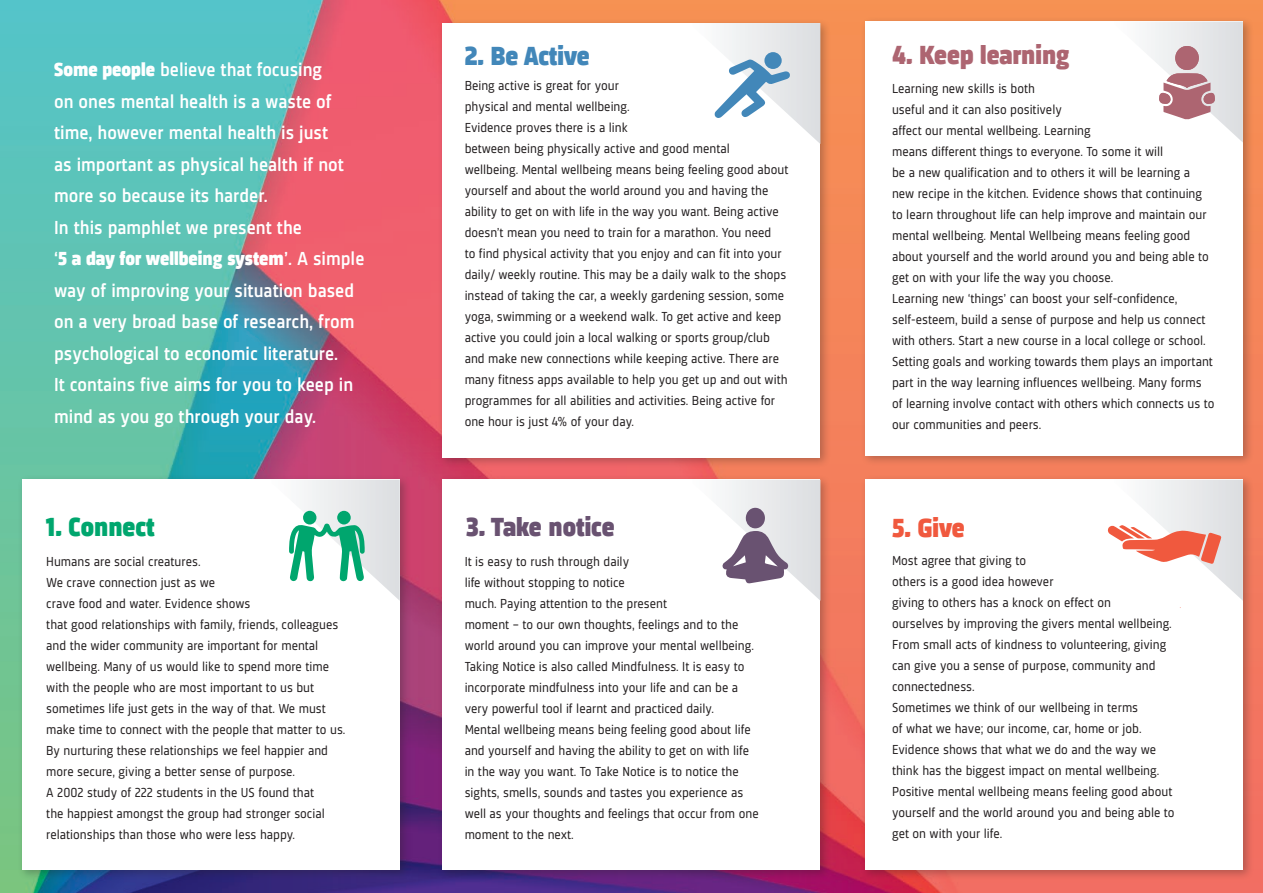
<style>
.page{position:relative;width:1263px;height:893px;background:#fff}
.page>*{position:absolute;margin:0;border:0;box-sizing:border-box;transform-origin:0 0}
.t1{font:900 27px "Sinews Sans Pro";color:#ad6571}
.t2{font:900 27px "Sinews Sans Pro";color:#695271}
.t3{font:900 27px "Sinews Sans Pro";color:#4287b9}
.t4{font:900 27px "Sinews Sans Pro";color:#00a66e}
.t5{font:900 27px "Sinews Sans Pro";color:#f0593e}
.t6{font:500 19.5px/31.5px "Sinews Sans Pro";color:#fff}
.t7{font:13.5px/21px "Sinews Sans Pro";color:#231f20}
.s1{font-weight:900}
</style>
<div class="page">
<img style="left:0;top:0;width:1263px;height:893px">
<div style="left:437px;top:18px;width:395px;height:450px;background:#231f20;opacity:.3"></div>
<div style="left:443px;top:23px;width:377px;height:434px;background:#fff"></div>
<div style="left:860px;top:16px;width:394px;height:451px;background:#231f20;opacity:.3"></div>
<div style="left:865px;top:22px;width:378px;height:434px;background:#fff"></div>
<div style="left:437px;top:474px;width:395px;height:406px;background:#231f20;opacity:.3"></div>
<div style="left:443px;top:479px;width:377px;height:390px;background:#fff"></div>
<div style="left:860px;top:474px;width:394px;height:406px;background:#231f20;opacity:.3"></div>
<div style="left:865px;top:479px;width:378px;height:390px;background:#fff"></div>
<div style="left:17px;top:474px;width:394px;height:406px;background:#231f20;opacity:.3"></div>
<div style="left:22px;top:479px;width:378px;height:390px;background:#fff"></div>
<svg style="left:289px;top:480px;width:111px;height:121px"></svg>
<div style="left:337px;top:511px;width:14px;height:13px;background:#00a66e;border-radius:50%"></div>
<div style="left:303px;top:511px;width:13px;height:13px;background:#00a66e;border-radius:50%"></div>
<svg style="left:714px;top:23px;width:106px;height:121px"></svg>
<div style="left:764px;top:52px;width:18px;height:17px;background:#4287b9;border-radius:50%"></div>
<svg style="left:722px;top:480px;width:98px;height:120px"></svg>
<div style="left:746px;top:508px;width:19px;height:20px;background:#695271;border-radius:50%"></div>
<svg style="left:1147px;top:22px;width:96px;height:120px"></svg>
<svg style="left:1107px;top:480px;width:136px;height:121px"></svg>
<p class="t6" style="left:54px;top:54px;width:291px"><span class="s1">Some people</span> believe that focusing on ones mental health is a waste of time, however mental health is just as important as physical health if not more so because its harder.</p>
<p class="t6" style="left:54px;top:211px;width:312px">In this pamphlet we present the<br>‘<span class="s1">5 a day for wellbeing system</span>’. A simple way of improving your situation based on a very broad base of research, from psychological to economic literature.<br>It contains five aims for you to keep in mind as you go through your day.</p>
<p class="t3" style="left:465px;top:35px;width:126px">2. Be Active</p>
<p class="t7" style="left:465px;top:75px;width:325px">Being active is great for your<br>physical and mental wellbeing.<br>Evidence proves there is a link<br>between being physically active and good mental<br>wellbeing. Mental wellbeing means being feeling good about yourself and about the world around you and having the ability to get on with life in the way you want. Being active doesn’t mean you need to train for a marathon. You need<br>to find physical activity that you enjoy and can fit into your daily/ weekly routine. This may be a daily walk to the shops instead of taking the car, a weekly gardening session, some yoga, swimming or a weekend walk. To get active and keep active you could join a local walking or sports group/club and make new connections while keeping active. There are many fitness apps available to help you get up and out with programmes for all abilities and activities. Being active for one hour is just 4% of your day.</p>
<p class="t4" style="left:46px;top:506px;width:110px">1. Connect</p>
<p class="t2" style="left:466px;top:506px;width:150px">3. Take notice</p>
<p class="t7" style="left:46px;top:551px;width:301px">Humans are social creatures.<br>We crave connection just as we<br>crave food and water. Evidence shows<br>that good relationships with family, friends, colleagues and the wider community are important for mental wellbeing. Many of us would like to spend more time with the people who are most important to us but sometimes life just gets in the way of that. We must make time to connect with the people that matter to us.<br>By nurturing these relationships we feel happier and more secure, giving a better sense of purpose.<br>A 2002 study of 222 students in the US found that<br>the happiest amongst the group had stronger social relationships than those who were less happy.</p>
<p class="t7" style="left:465px;top:551px;width:291px">It is easy to rush through daily<br>life without stopping to notice<br>much. Paying attention to the present<br>moment – to our own thoughts, feelings and to the world around you can improve your mental wellbeing.</p>
<p class="t7" style="left:465px;top:656px;width:281px">Taking Notice is also called Mindfulness. It is easy to incorporate mindfulness into your life and can be a very powerful tool if learnt and practiced daily.</p>
<p class="t7" style="left:465px;top:719px;width:295px">Mental wellbeing means being feeling good about life and yourself and having the ability to get on with life in the way you want. To Take Notice is to notice the sights, smells, sounds and tastes you experience as well as your thoughts and feelings that occur from one moment to the next.</p>
<p class="t1" style="left:892px;top:33px;width:179px">4. Keep learning</p>
<p class="t7" style="left:892px;top:78px;width:318px">Learning new skills is both<br>useful and it can also positively<br>affect our mental wellbeing. Learning<br>means different things to everyone. To some it will<br>be a new qualification and to others it will be learning a new recipe in the kitchen. Evidence shows that continuing to learn throughout life can help improve and maintain our mental wellbeing. Mental Wellbeing means feeling good about yourself and the world around you and being able to get on with your life the way you choose.</p>
<p class="t7" style="left:892px;top:288px;width:324px">Learning new ‘things’ can boost your self-confidence, self-esteem, build a sense of purpose and help us connect with others. Start a new course in a local college or school.<br>Setting goals and working towards them plays an important part in the way learning influences wellbeing. Many forms of learning involve contact with others which connects us to our communities and peers.</p>
<p class="t5" style="left:892px;top:507px;width:74px">5. Give</p>
<p class="t7" style="left:892px;top:550px;width:281px">Most agree that giving to<br>others is a good idea however<br>giving to others has a knock on effect on<br>ourselves by improving the givers mental wellbeing.</p>
<p class="t7" style="left:892px;top:634px;width:276px">From small acts of kindness to volunteering, giving can give you a sense of purpose, community and connectedness.</p>
<p class="t7" style="left:892px;top:697px;width:284px">Sometimes we think of our wellbeing in terms<br>of what we have; our income, car, home or job.<br>Evidence shows that what we do and the way we think has the biggest impact on mental wellbeing.<br>Positive mental wellbeing means feeling good about yourself and the world around you and being able to get on with your life.</p>
</div>
